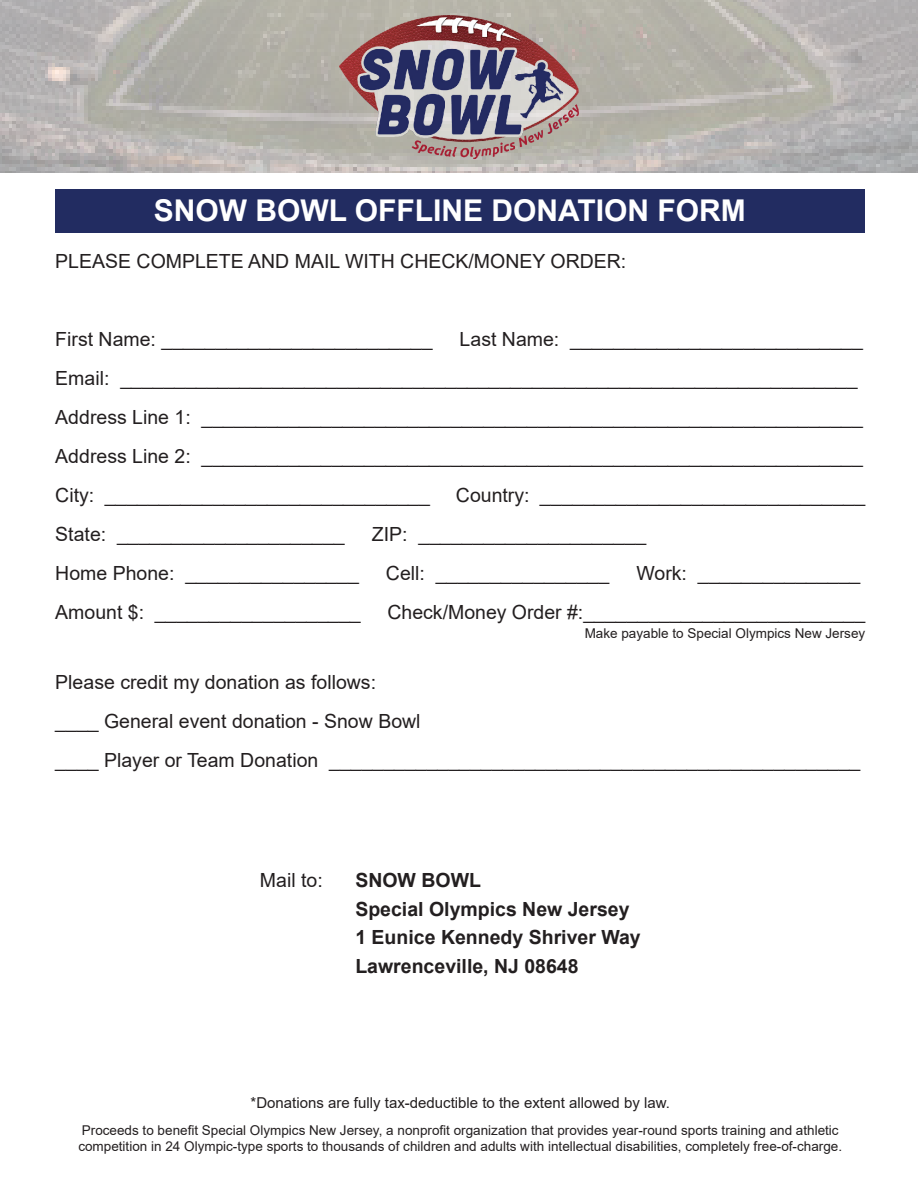
<style>
.page{position:relative;width:918px;height:1188px;background:#fff}
.page>*{position:absolute;margin:0;border:0;box-sizing:border-box;transform-origin:0 0}
.t1{font:700 30px "Arial";color:#fff}
.t2{font:19.5px "Arial";color:#231f20}
.t3{font:700 19.5px "Arial";color:#231f20}
.t4{font:15px "Arial";color:#231f20}
.t5{font:13.5px "Arial";color:#231f20}
</style>
<div class="page">
<img style="left:0;top:0;width:918px;height:173px">
<img style="left:340px;top:16px;width:238px;height:143px">
<div style="left:55px;top:189px;width:810px;height:43px;background:#222c61"></div>
<p class="t1" style="left:154px;top:189px;width:594px">SNOW BOWL OFFLINE DONATION FORM</p>
<p class="t2" style="left:55px;top:248px;width:573px">PLEASE COMPLETE AND MAIL WITH CHECK/MONEY ORDER:</p>
<p class="t2" style="left:55px;top:326px;width:379px">First Name: _________________________</p>
<p class="t2" style="left:460px;top:326px;width:405px">Last Name: ___________________________</p>
<p class="t2" style="left:55px;top:365px;width:804px">Email: ____________________________________________________________________</p>
<p class="t2" style="left:55px;top:404px;width:809px">Address Line 1: _____________________________________________________________</p>
<p class="t2" style="left:55px;top:443px;width:809px">Address Line 2: _____________________________________________________________</p>
<p class="t2" style="left:55px;top:482px;width:376px">City: ______________________________</p>
<p class="t2" style="left:456px;top:482px;width:411px">Country: ______________________________</p>
<p class="t2" style="left:55px;top:521px;width:291px">State: _____________________</p>
<p class="t2" style="left:372px;top:521px;width:276px">ZIP: _____________________</p>
<p class="t2" style="left:55px;top:560px;width:305px">Home Phone: ________________</p>
<p class="t2" style="left:386px;top:560px;width:225px">Cell: ________________</p>
<p class="t2" style="left:636px;top:560px;width:226px">Work: _______________</p>
<p class="t2" style="left:55px;top:599px;width:307px">Amount $: ___________________</p>
<p class="t2" style="left:387px;top:599px;width:479px">Check/Money Order #:__________________________</p>
<p class="t5" style="left:585px;top:624px;width:282px">Make payable to Special Olympics New Jersey</p>
<p class="t2" style="left:55px;top:669px;width:322px">Please credit my donation as follows:</p>
<p class="t2" style="left:55px;top:708px;width:367px">____ General event donation - Snow Bowl</p>
<p class="t2" style="left:55px;top:747px;width:807px">____ Player or Team Donation _________________________________________________</p>
<p class="t2" style="left:260px;top:867px;width:64px">Mail to:</p>
<p class="t3" style="left:355px;top:867px;width:127px">SNOW BOWL</p>
<p class="t3" style="left:355px;top:895px;width:276px">Special Olympics New Jersey</p>
<p class="t3" style="left:355px;top:924px;width:287px">1 Eunice Kennedy Shriver Way</p>
<p class="t3" style="left:355px;top:952px;width:225px">Lawrenceville, NJ 08648</p>
<p class="t4" style="left:251px;top:1092px;width:421px">*Donations are fully tax-deductible to the extent allowed by law.</p>
<p class="t5" style="left:82px;top:1121px;width:758px">Proceeds to benefit Special Olympics New Jersey, a nonprofit organization that provides year-round sports training and athletic</p>
<p class="t5" style="left:78px;top:1137px;width:765px">competition in 24 Olympic-type sports to thousands of children and adults with intellectual disabilities, completely free-of-charge.</p>
</div>
